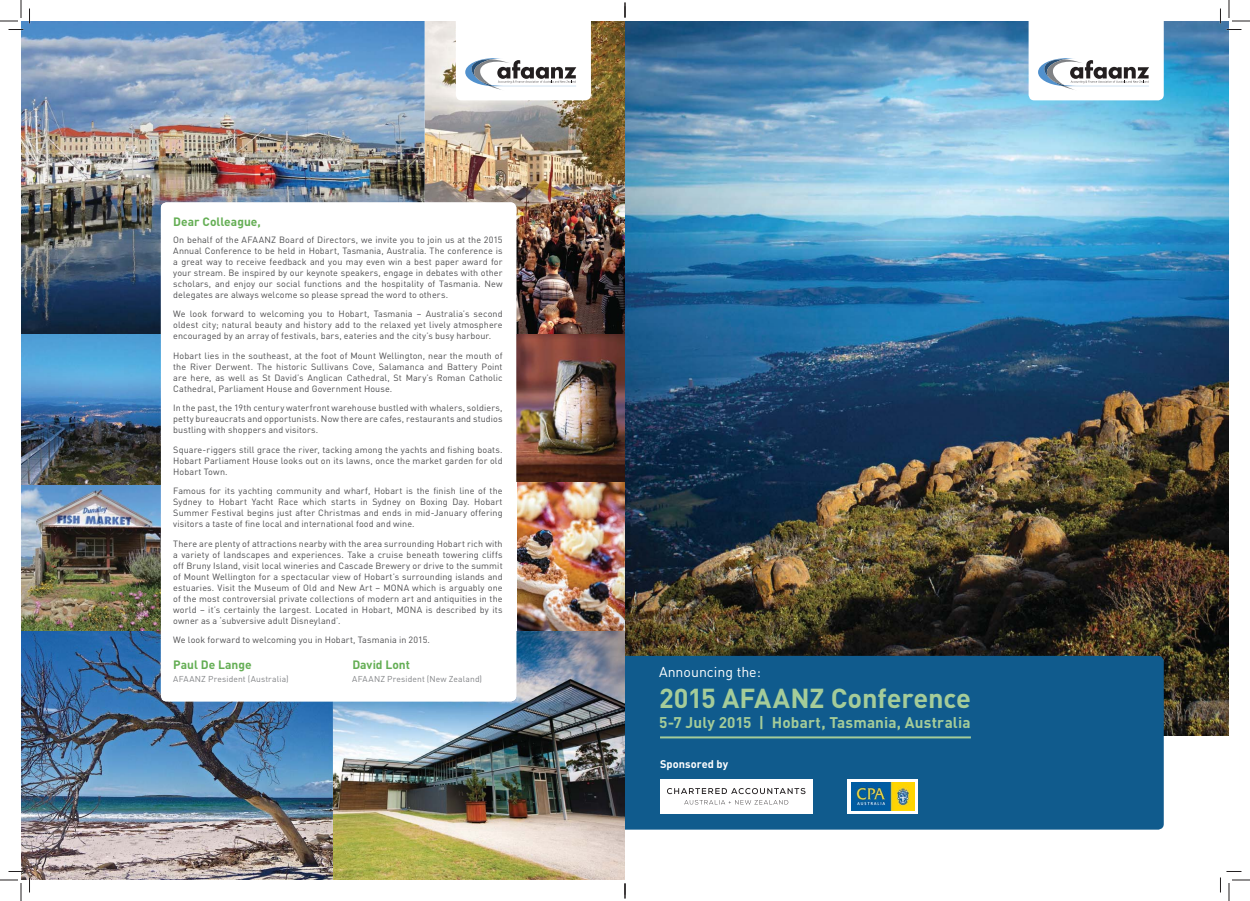
<style>
.page{position:relative;width:1250px;height:901px;background:#fff}
.page>*{position:absolute;margin:0;border:0;box-sizing:border-box;transform-origin:0 0}
.t1{font:700 27.1px "DIN";letter-spacing:-.01em;color:#a5cc99}
.t2{font:700 15.3px "DIN";letter-spacing:.01em;color:#a5cc99}
.t3{font:14.1px "DIN";color:#fff}
.t4{font:700 12px "DIN";color:#64ae54}
.t5{font:700 11px "DIN";letter-spacing:.005em;color:#fff}
.t6{font:9px/11px "DIN";letter-spacing:.01em;color:#4c4c4e;text-align:justify}
.t7{font:8.5px "DIN";letter-spacing:.015em;color:#808285}
</style>
<div class="page">
<img style="left:625px;top:21px;width:604px;height:714px">
<div style="left:625px;top:656px;width:538px;height:174px;background:#105b8d"></div>
<img style="left:21px;top:21px;width:604px;height:313px">
<img style="left:21px;top:630px;width:604px;height:250px">
<svg style="left:456px;top:21px;width:135px;height:79px"></svg>
<svg style="left:1028px;top:21px;width:135px;height:79px"></svg>
<div style="left:660px;top:779px;width:152px;height:34px;background:#fff"></div>
<svg style="left:684px;top:800px;width:104px;height:5px"></svg>
<svg style="left:667px;top:788px;width:138px;height:6px"></svg>
<img style="left:516px;top:334px;width:109px;height:296px">
<img style="left:21px;top:334px;width:140px;height:297px">
<img style="left:161px;top:202px;width:355px;height:132px">
<img style="left:333px;top:630px;width:183px;height:71px">
<img style="left:161px;top:630px;width:172px;height:71px">
<div style="left:847px;top:779px;width:71px;height:34px;background:linear-gradient(to right,#fff,#fff)"></div>
<img style="left:851px;top:782px;width:63px;height:28px">
<hr style="left:660px;top:736px;width:311px;height:2px;background:#a5cc99">
<svg style="left:0;top:0;width:30px;height:30px"></svg>
<svg style="left:0;top:871px;width:30px;height:30px"></svg>
<svg style="left:1219px;top:0;width:31px;height:30px"></svg>
<svg style="left:1220px;top:871px;width:30px;height:30px"></svg>
<svg style="left:624px;top:3px;width:2px;height:15px"></svg>
<svg style="left:624px;top:883px;width:2px;height:15px"></svg>
<h3 class="t4" style="left:173px;top:217px;width:89px">Dear Colleague,</h3>
<p class="t6" style="left:173px;top:235px;width:331px">On behalf of the AFAANZ Board of Directors, we invite you to join us at the 2015<br>Annual Conference to be held in Hobart, Tasmania, Australia. The conference is a great way to receive feedback and you may even win a best paper award for your stream. Be inspired by our keynote speakers, engage in debates with other scholars, and enjoy our social functions and the hospitality of Tasmania. New delegates are always welcome so please spread the word to others.</p>
<p class="t6" style="left:173px;top:309px;width:331px">We look forward to welcoming you to Hobart, Tasmania – Australia’s second oldest city; natural beauty and history add to the relaxed yet lively atmosphere encouraged by an array of festivals, bars, eateries and the city’s busy harbour.</p>
<p class="t6" style="left:173px;top:351px;width:331px">Hobart lies in the southeast, at the foot of Mount Wellington, near the mouth of the River Derwent. The historic Sullivans Cove, Salamanca and Battery Point are here, as well as St David’s Anglican Cathedral, St Mary’s Roman Catholic Cathedral, Parliament House and Government House.</p>
<p class="t6" style="left:173px;top:403px;width:331px">In the past, the 19th century waterfront warehouse bustled with whalers, soldiers, petty bureaucrats and opportunists. Now there are cafes, restaurants and studios bustling with shoppers and visitors.</p>
<p class="t6" style="left:173px;top:445px;width:331px">Square-riggers still grace the river, tacking among the yachts and fishing boats.<br>Hobart Parliament House looks out on its lawns, once the market garden for old Hobart Town.</p>
<p class="t6" style="left:173px;top:486px;width:331px">Famous for its yachting community and wharf, Hobart is the finish line of the Sydney to Hobart Yacht Race which starts in Sydney on Boxing Day. Hobart Summer Festival begins just after Christmas and ends in mid-January offering visitors a taste of fine local and international food and wine.</p>
<p class="t6" style="left:173px;top:539px;width:331px">There are plenty of attractions nearby with the area surrounding Hobart rich with a variety of landscapes and experiences. Take a cruise beneath towering cliffs off Bruny Island, visit local wineries and Cascade Brewery or drive to the summit of Mount Wellington for a spectacular view of Hobart’s surrounding islands and estuaries. Visit the Museum of Old and New Art – MONA which is arguably one of the most controversial private collections of modern art and antiquities in the world – it’s certainly the largest. Located in Hobart, MONA is described by its owner as a ‘subversive adult Disneyland’.</p>
<p class="t6" style="left:173px;top:635px;width:258px">We look forward to welcoming you in Hobart, Tasmania in 2015.</p>
<h3 class="t4" style="left:173px;top:661px;width:80px">Paul De Lange</h3>
<h3 class="t4" style="left:352px;top:661px;width:59px">David Lont</h3>
<p class="t7" style="left:173px;top:676px;width:117px">AFAANZ President (Australia)</p>
<p class="t7" style="left:352px;top:676px;width:131px">AFAANZ President (New Zealand)</p>
<h3 class="t3" style="left:659px;top:667px;width:103px">Announcing the:</h3>
<h1 class="t1" style="left:659px;top:688px;width:313px">2015 AFAANZ Conference</h1>
<h2 class="t2" style="left:659px;top:717px;width:313px">5-7 July 2015 | Hobart, Tasmania, Australia</h2>
<p class="t5" style="left:660px;top:760px;width:70px">Sponsored by</p>
</div>
